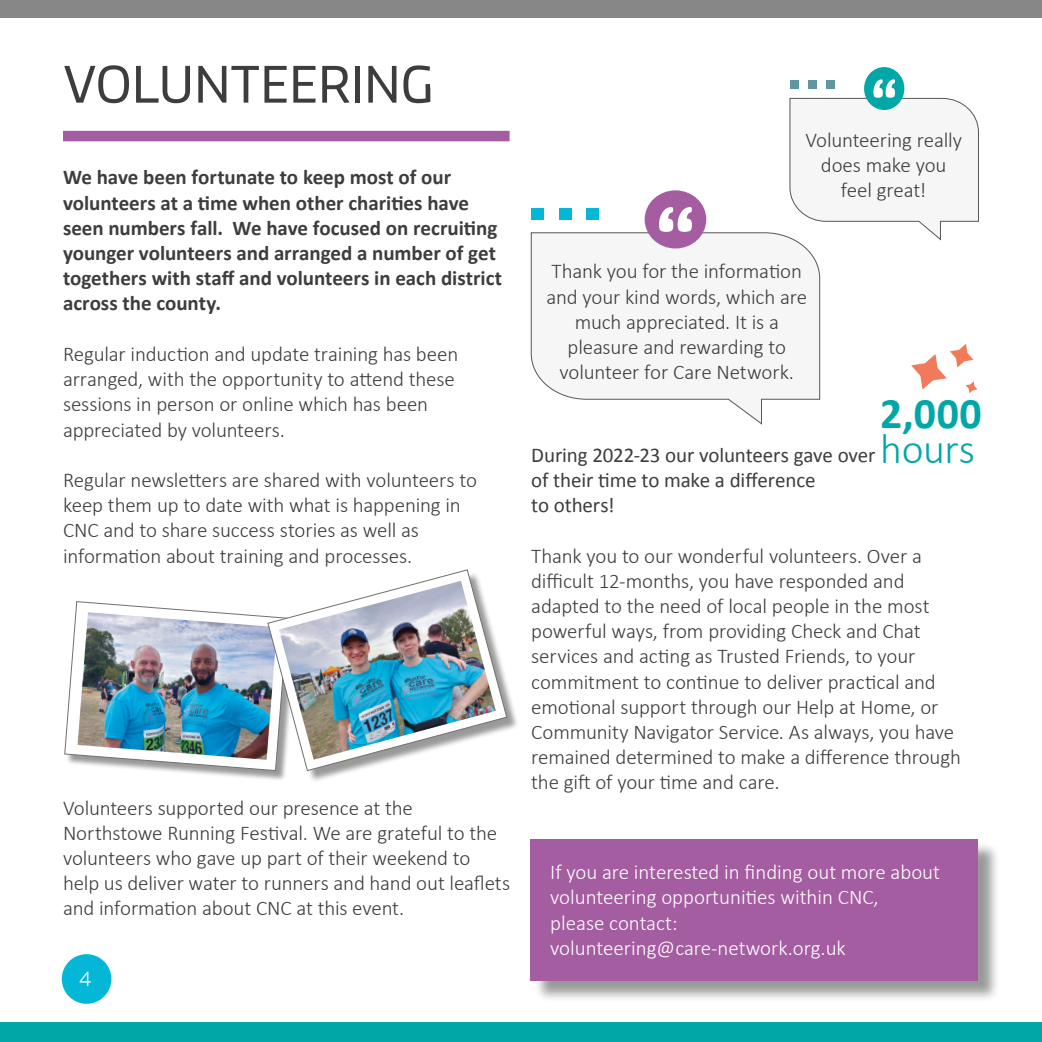
<style>
.page{position:relative;width:1042px;height:1042px;background:#fff}
.page>*{position:absolute;margin:0;border:0;box-sizing:border-box;transform-origin:0 0}
.t1{font:52.5px "Divenire";color:#3d3d3c}
.t2{font:700 43.75px "Calibri";color:#00a7a6}
.t3{font:300 42px "Calibri";letter-spacing:-.01em;color:#00a7a6}
.t4{font:300 21px/25.2px "Calibri";letter-spacing:-.01em;color:#3d3d3c}
.t5{font:700 21px/25.2px "Calibri";color:#3d3d3c}
.t6{font:300 21px/25.2px "Calibri";color:#fff}
.t7{font:21px/25.2px "Calibri";letter-spacing:-.005em;color:#3d3d3c}
.t8{font:300 21px "Divenire";color:#fff}
</style>
<div class="page">
<div style="left:62px;top:954px;width:49px;height:50px;background:#04b7d6;border-radius:50%"></div>
<div style="left:0;top:1022px;width:1042px;height:20px;background:#00a7a6"></div>
<div style="left:0;top:0;width:1042px;height:17px;background:#878787"></div>
<div style="left:864px;top:67px;width:40px;height:43px;background:#00a7a6;border-radius:50%"></div>
<svg style="left:789px;top:79px;width:190px;height:162px"></svg>
<div style="left:790px;top:80px;width:8px;height:9px;background:#5f97a0"></div>
<div style="left:808px;top:80px;width:8px;height:9px;background:#5f97a0"></div>
<div style="left:826px;top:80px;width:8px;height:9px;background:#5f97a0"></div>
<div style="left:66px;top:602px;width:232px;height:179px;background:#1d1d1b;opacity:.45"></div>
<svg style="left:64px;top:601px;width:203px;height:170px"></svg>
<img style="left:78px;top:612px;width:189px;height:148px">
<div style="left:269px;top:571px;width:250px;height:212px;background:#1d1d1b;opacity:.45"></div>
<svg style="left:267px;top:569px;width:241px;height:202px"></svg>
<img style="left:279px;top:581px;width:217px;height:178px">
<svg style="left:530px;top:232px;width:290px;height:193px"></svg>
<div style="left:644px;top:190px;width:62px;height:58px;background:#a55da1;border-radius:50%"></div>
<svg style="left:659px;top:207px;width:33px;height:25px"></svg>
<div style="left:531px;top:208px;width:13px;height:12px;background:#04b7d6"></div>
<div style="left:559px;top:208px;width:12px;height:12px;background:#04b7d6"></div>
<div style="left:587px;top:208px;width:12px;height:12px;background:#04b7d6"></div>
<div style="left:533px;top:841px;width:467px;height:161px;background:#1d1d1b;opacity:.45"></div>
<div style="left:531px;top:839px;width:447px;height:141px;background:#a55da1"></div>
<div style="left:63px;top:131px;width:446px;height:10px;background:#a55da1"></div>
<svg style="left:911px;top:344px;width:66px;height:49px"></svg>
<p class="t1" style="left:63px;top:45px;width:372px">VOLUNTEERING</p>
<p class="t5" style="left:63px;top:164px;width:390px">We have been fortunate to keep most of our</p>
<p class="t5" style="left:63px;top:189px;width:436px">volunteers at a time when other charities have seen numbers fall. We have focused on recruiting</p>
<p class="t5" style="left:63px;top:240px;width:441px">younger volunteers and arranged a number of get togethers with staff and volunteers in each district across the county.</p>
<p class="t4" style="left:63px;top:341px;width:397px">Regular induction and update training has been</p>
<p class="t4" style="left:63px;top:366px;width:393px">arranged, with the opportunity to attend these</p>
<p class="t4" style="left:63px;top:391px;width:367px">sessions in person or online which has been</p>
<p class="t4" style="left:63px;top:417px;width:223px">appreciated by volunteers.</p>
<p class="t4" style="left:63px;top:467px;width:415px">Regular newsletters are shared with volunteers to keep them up to date with what is happening in<br>CNC and to share success stories as well as</p>
<p class="t4" style="left:63px;top:543px;width:351px">information about training and processes.</p>
<p class="t4" style="left:63px;top:795px;width:351px">Volunteers supported our presence at the</p>
<p class="t4" style="left:63px;top:820px;width:449px">Northstowe Running Festival. We are grateful to the volunteers who gave up part of their weekend to help us deliver water to runners and hand out leaflets and information about CNC at this event.</p>
<p class="t8" style="left:79px;top:962px;width:14px">4</p>
<p class="t4" style="left:805px;top:127px;width:158px;text-align:center">Volunteering really does make you</p>
<p class="t4" style="left:841px;top:177px;width:87px">feel great!</p>
<p class="t4" style="left:546px;top:259px;width:262px;text-align:center">Thank you for the information and your kind words, which are much appreciated. It is a pleasure and rewarding to volunteer for Care Network.</p>
<p class="t2" style="left:880px;top:382px;width:103px">2,000</p>
<p class="t3" style="left:880px;top:423px;width:96px">hours</p>
<p class="t7" style="left:531px;top:441px;width:346px">During 2022-23 our volunteers gave over of their time to make a difference<br>to others!</p>
<p class="t4" style="left:531px;top:543px;width:400px">Thank you to our wonderful volunteers. Over a difficult 12-months, you have responded and adapted to the need of local people in the most powerful ways, from providing Check and Chat services and acting as Trusted Friends, to your</p>
<p class="t4" style="left:531px;top:669px;width:431px">commitment to continue to deliver practical and emotional support through our Help at Home, or Community Navigator Service. As always, you have remained determined to make a difference through the gift of your time and care.</p>
<p class="t6" style="left:550px;top:859px;width:391px">If you are interested in finding out more about volunteering opportunities within CNC,<br>please contact: volunteering@care-network.org.uk</p>
</div>
